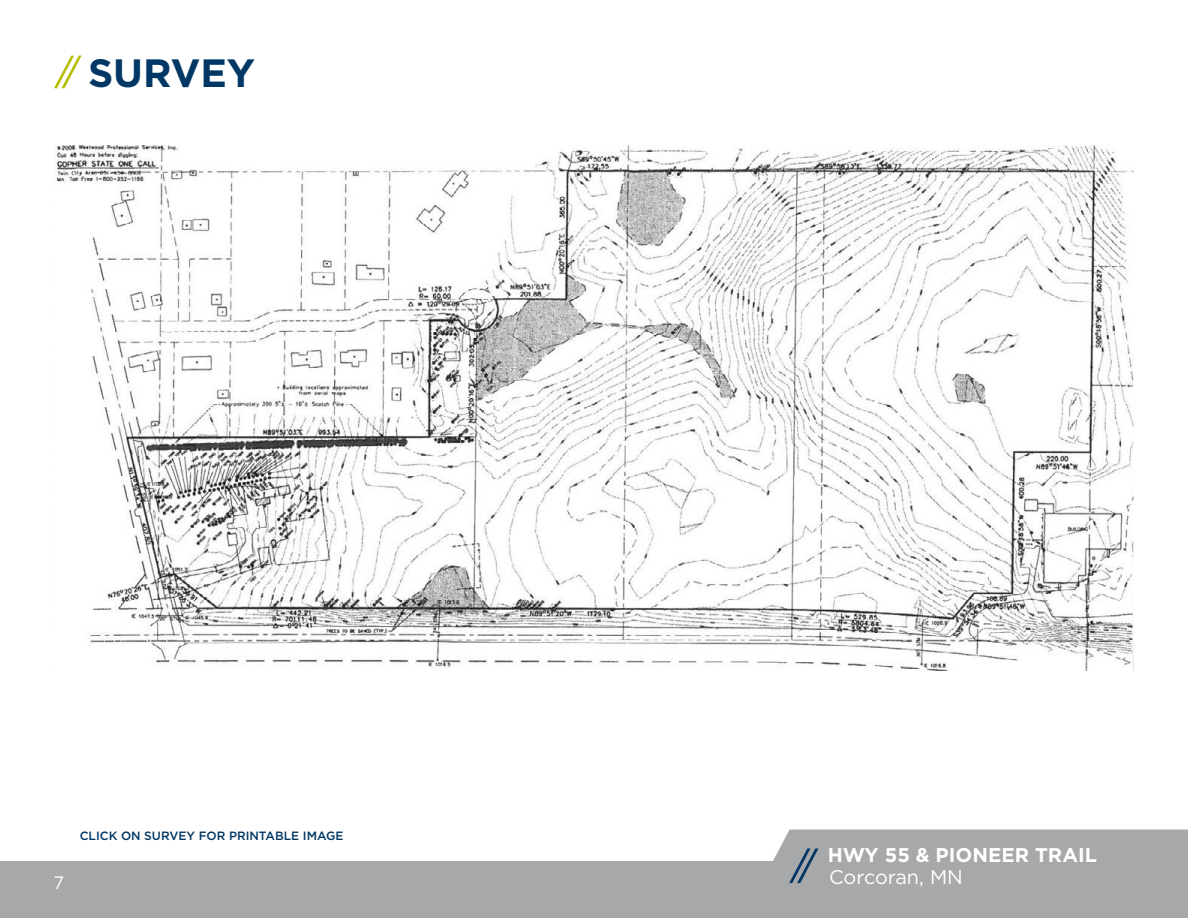
<style>
.page{position:relative;width:1188px;height:918px;background:#fff}
.page>*{position:absolute;margin:0;border:0;box-sizing:border-box;transform-origin:0 0}
.t1{font:700 39.45px "Gotham";color:#003764}
.t2{font:700 19.8px "Gotham";color:#fff}
.t3{font:19.8px "Gotham";letter-spacing:-.005em;color:#fff}
.t4{font:18px "Gotham";color:#fff}
.t5{font:500 12px "Gotham";color:#003764}
</style>
<div class="page">
<svg style="left:54px;top:56px;width:28px;height:32px"></svg>
<img style="left:56px;top:146px;width:1078px;height:525px">
<div style="left:0;top:861px;width:699px;height:57px;background:#a7a8aa"></div>
<div style="left:699px;top:830px;width:489px;height:88px;background:#a7a8aa"></div>
<h1 class="t1" style="left:88px;top:47px;width:169px">SURVEY</h1>
<h3 class="t4" style="left:54px;top:871px;width:12px">7</h3>
<p class="t5" style="left:80px;top:828px;width:265px">CLICK ON SURVEY FOR PRINTABLE IMAGE</p>
<h2 class="t2" style="left:828px;top:842px;width:271px">HWY 55 &amp; PIONEER TRAIL</h2>
<h2 class="t3" style="left:829px;top:864px;width:135px">Corcoran, MN</h2>
</div>
